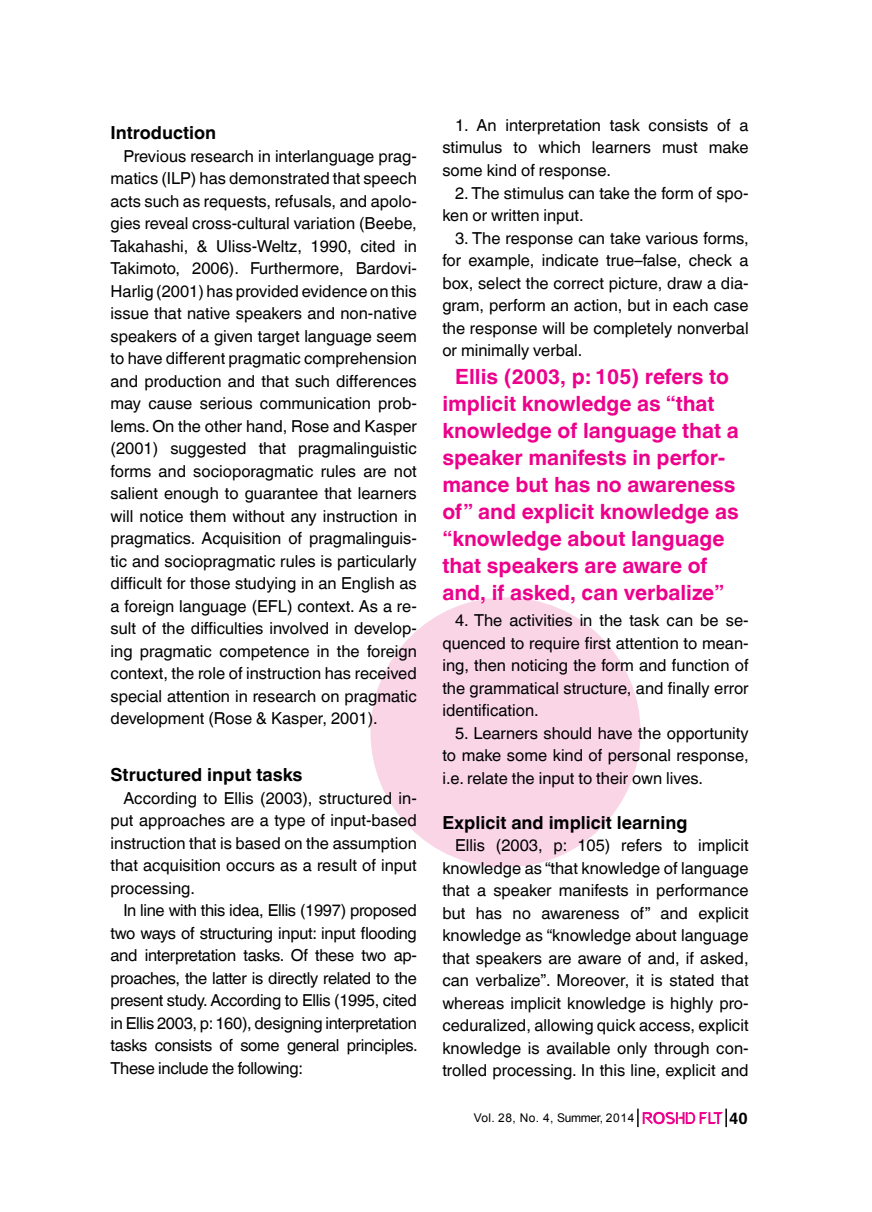
<style>
.page{position:relative;width:872px;height:1212px;background:#fff}
.page>*{position:absolute;margin:0;border:0;box-sizing:border-box;transform-origin:0 0}
.t1{font:700 21px/27px "Helvetica World";color:#ec008c}
.t2{font:700 18px "Helvetica World";color:#000}
.t3{font:16.5px/22.5px "Helvetica World";color:#000;text-align:justify}
.t4{font:700 16.2px "Helvetica World";color:#000}
.t5{font:12px "Arial";color:#000}
</style>
<div class="page">
<div style="left:370px;top:597px;width:270px;height:270px;background:#fad5e6;border-radius:50%"></div>
<svg style="left:637px;top:1108px;width:90px;height:19px"></svg>
<p class="t2" style="left:111px;top:122px;width:107px">Introduction</p>
<p class="t3" style="left:111px;top:145px;width:308px;text-indent:13px">Previous research in interlanguage prag&shy;matics (ILP) has demonstrated that speech acts such as requests, refusals, and apolo&shy;gies reveal cross-cultural variation (Beebe, Takahashi, &amp; Uliss-Weltz, 1990, cited in Takimoto, 2006). Furthermore, Bardovi-Harlig (2001) has provided evidence on this issue that native speakers and non-native speakers of a given target language seem to have different pragmatic comprehension and production and that such differences may cause serious communication prob&shy;lems. On the other hand, Rose and Kasper (2001) suggested that pragmalinguistic forms and socioporagmatic rules are not salient enough to guarantee that learners will notice them without any instruction in pragmatics. Acquisition of pragmalinguis&shy;tic and sociopragmatic rules is particularly difficult for those studying in an English as a foreign language (EFL) context. As a re&shy;sult of the difficulties involved in develop&shy;ing pragmatic competence in the foreign context, the role of instruction has received special attention in research on pragmatic development (Rose &amp; Kasper, 2001).</p>
<p class="t2" style="left:111px;top:764px;width:193px">Structured input tasks</p>
<p class="t3" style="left:111px;top:787px;width:308px;text-indent:13px">According to Ellis (2003), structured in&shy;put approaches are a type of input-based instruction that is based on the assumption that acquisition occurs as a result of input processing.</p>
<p class="t3" style="left:111px;top:899px;width:309px;text-indent:13px">In line with this idea, Ellis (1997) proposed two ways of structuring input: input flooding and interpretation tasks. Of these two ap&shy;proaches, the latter is directly related to the present study. According to Ellis (1995, cited in Ellis 2003, p: 160), designing interpretation tasks consists of some general principles.<br>These include the following:</p>
<p class="t3" style="left:442px;top:114px;width:308px;text-indent:13px">1. An interpretation task consists of a stimulus to which learners must make some kind of response.</p>
<p class="t3" style="left:442px;top:182px;width:308px;text-indent:13px">2. The stimulus can take the form of spo&shy;ken or written input.</p>
<p class="t3" style="left:442px;top:227px;width:308px;text-indent:13px">3. The response can take various forms, for example, indicate true–false, check a box, select the correct picture, draw a dia&shy;gram, perform an action, but in each case the response will be completely nonverbal or minimally verbal.</p>
<p class="t1" style="left:442px;top:363px;width:298px;text-indent:13px">Ellis (2003, p: 105) refers to implicit knowledge as “that knowledge of language that a speaker manifests in perfor&shy;mance but has no awareness of” and explicit knowledge as “knowledge about language that speakers are aware of and, if asked, can verbalize”</p>
<p class="t3" style="left:442px;top:609px;width:308px;text-indent:13px">4. The activities in the task can be se&shy;quenced to require first attention to mean&shy;ing, then noticing the form and function of the grammatical structure, and finally error identification.</p>
<p class="t3" style="left:442px;top:722px;width:308px;text-indent:13px">5. Learners should have the opportunity to make some kind of personal response, i.e. relate the input to their own lives.</p>
<p class="t2" style="left:442px;top:812px;width:247px">Explicit and implicit learning</p>
<p class="t3" style="left:442px;top:834px;width:308px;text-indent:13px">Ellis (2003, p: 105) refers to implicit knowledge as “that knowledge of language that a speaker manifests in performance but has no awareness of” and explicit knowledge as “knowledge about language that speakers are aware of and, if asked, can verbalize”. Moreover, it is stated that whereas implicit knowledge is highly pro&shy;ceduralized, allowing quick access, explicit knowledge is available only through con&shy;trolled processing. In this line, explicit and</p>
<p class="t5" style="left:474px;top:1110px;width:162px">Vol. 28, No. 4, Summer, 2014</p>
<p class="t4" style="left:729px;top:1108px;width:20px">40</p>
</div>
